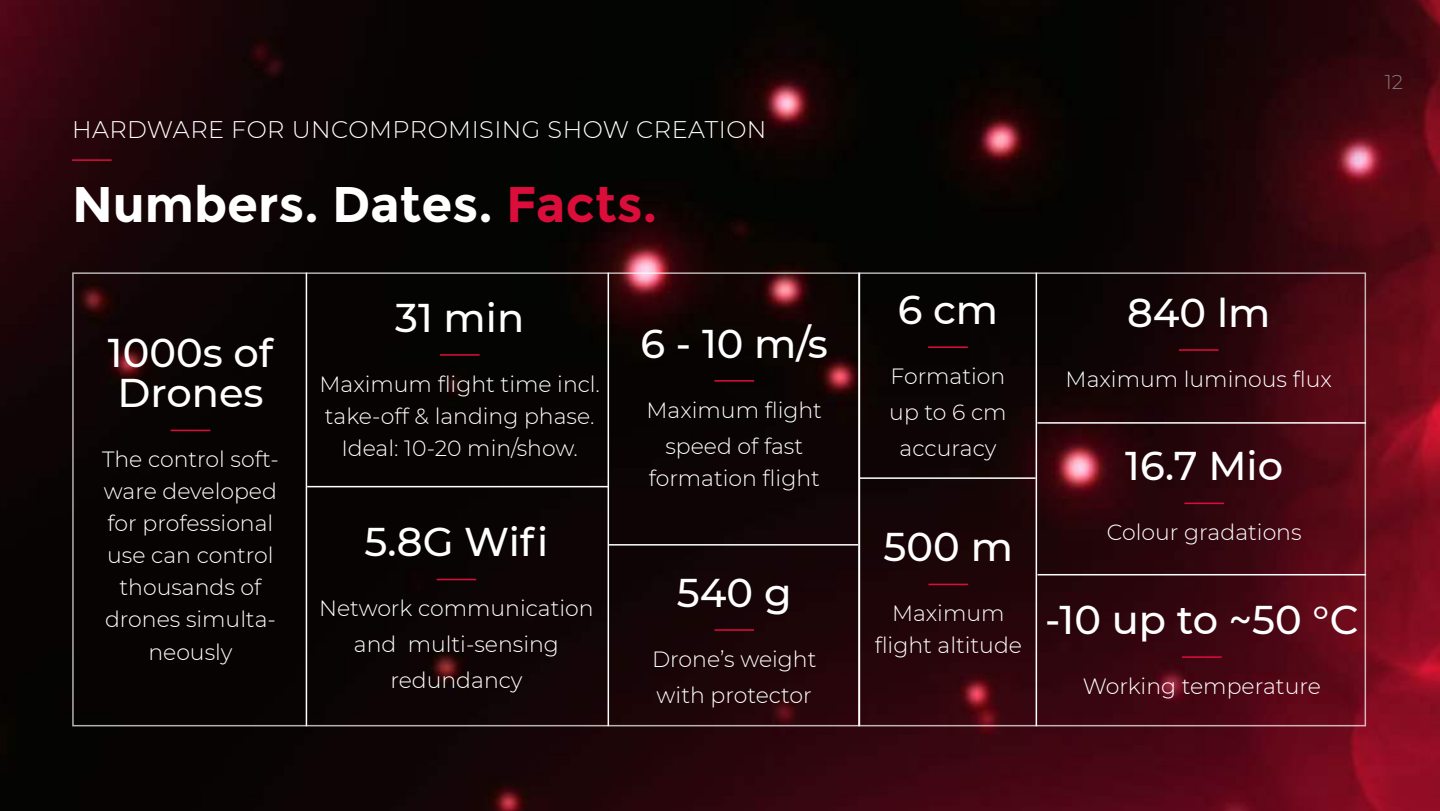
<style>
.page{position:relative;width:1440px;height:811px;background:#fff}
.page>*{position:absolute;margin:0;border:0;box-sizing:border-box;transform-origin:0 0}
.t1{font:700 50px "Montserrat";color:#fff}
.t2{font:500 40px/40px "Montserrat";color:#fff}
.t3{font:300 24px "Montserrat";letter-spacing:.02em;color:#fff}
.t4{font:300 22px/32px "Montserrat";color:#fff;text-align:center}
.t5{font:300 20px "Montserrat";color:#7e7c81}
.s1{color:#da0d3b}
</style>
<div class="page">
<img style="left:0;top:0;width:1440px;height:810px">
<hr style="left:440px;top:354px;width:40px;height:1px;background:#da0d3b">
<hr style="left:714px;top:380px;width:40px;height:1px;background:#da0d3b">
<hr style="left:171px;top:429px;width:39px;height:2px;background:#da0d3b">
<hr style="left:72px;top:159px;width:40px;height:2px;background:#da0d3b">
<hr style="left:1182px;top:656px;width:40px;height:1px;background:#da0d3b">
<hr style="left:928px;top:583px;width:40px;height:2px;background:#da0d3b">
<hr style="left:859px;top:477px;width:177px;height:1px;background:#fff">
<hr style="left:306px;top:272px;width:1px;height:453px;background:#fff">
<hr style="left:608px;top:272px;width:1px;height:453px;background:#fff">
<hr style="left:858px;top:272px;width:2px;height:453px;background:#fff">
<hr style="left:1036px;top:272px;width:1px;height:453px;background:#fff">
<hr style="left:307px;top:485px;width:301px;height:2px;background:#fff">
<hr style="left:437px;top:578px;width:39px;height:2px;background:#da0d3b">
<hr style="left:714px;top:629px;width:40px;height:1px;background:#da0d3b">
<hr style="left:1184px;top:502px;width:40px;height:2px;background:#da0d3b">
<hr style="left:1038px;top:573px;width:328px;height:2px;background:#fff">
<hr style="left:1037px;top:422px;width:329px;height:1px;background:#fff">
<hr style="left:609px;top:544px;width:249px;height:1px;background:#fff">
<hr style="left:1179px;top:349px;width:40px;height:1px;background:#da0d3b">
<hr style="left:928px;top:346px;width:40px;height:2px;background:#da0d3b">
<p class="t3" style="left:72px;top:113px;width:696px">HARDWARE FOR UNCOMPROMISING SHOW CREATION</p>
<h1 class="t1" style="left:72px;top:184px;width:587px">Numbers. Dates. <span class="s1">Facts.</span></h1>
<h2 class="t2" style="left:108px;top:334px;width:167px">1000s of<br>Drones</h2>
<p class="t4" style="left:102px;top:442px;width:178px">The control soft&shy;ware developed for professional use can control thousands of drones simulta&shy;neously</p>
<h2 class="t2" style="left:395px;top:298px;width:131px">31 min</h2>
<p class="t4" style="left:319px;top:367px;width:282px">Maximum flight time incl. take-off &amp; landing phase.<br>Ideal: 10-20 min/show.</p>
<h2 class="t2" style="left:364px;top:520px;width:185px">5.8G Wifi</h2>
<p class="t4" style="left:319px;top:589px;width:276px;line-height:36px">Network communication and multi-sensing redundancy</p>
<h2 class="t2" style="left:641px;top:324px;width:189px">6 - 10 m/s</h2>
<p class="t4" style="left:647px;top:391px;width:177px;line-height:36px">Maximum flight speed of fast</p>
<p class="t4" style="left:649px;top:461px;width:173px">formation flight</p>
<h2 class="t2" style="left:677px;top:573px;width:116px">540 g</h2>
<p class="t4" style="left:652px;top:640px;width:166px;line-height:36px;text-align:left">Drone’s weight with protector</p>
<p class="t5" style="left:1385px;top:70px;width:20px">12</p>
<h2 class="t2" style="left:898px;top:291px;width:102px">6 cm</h2>
<p class="t4" style="left:889px;top:357px;width:119px;line-height:36px">Formation up to 6 cm accuracy</p>
<h2 class="t2" style="left:884px;top:528px;width:131px">500 m</h2>
<p class="t4" style="left:875px;top:596px;width:149px">Maximum flight altitude</p>
<h2 class="t2" style="left:1127px;top:294px;width:145px">840 lm</h2>
<p class="t4" style="left:1066px;top:362px;width:268px">Maximum luminous flux</p>
<h2 class="t2" style="left:1125px;top:447px;width:159px">16.7 Mio</h2>
<p class="t4" style="left:1107px;top:515px;width:196px">Colour gradations</p>
<h2 class="t2" style="left:1045px;top:600px;width:315px">-10 up to ~50 °C</h2>
<p class="t4" style="left:1083px;top:669px;width:240px">Working temperature</p>
</div>
